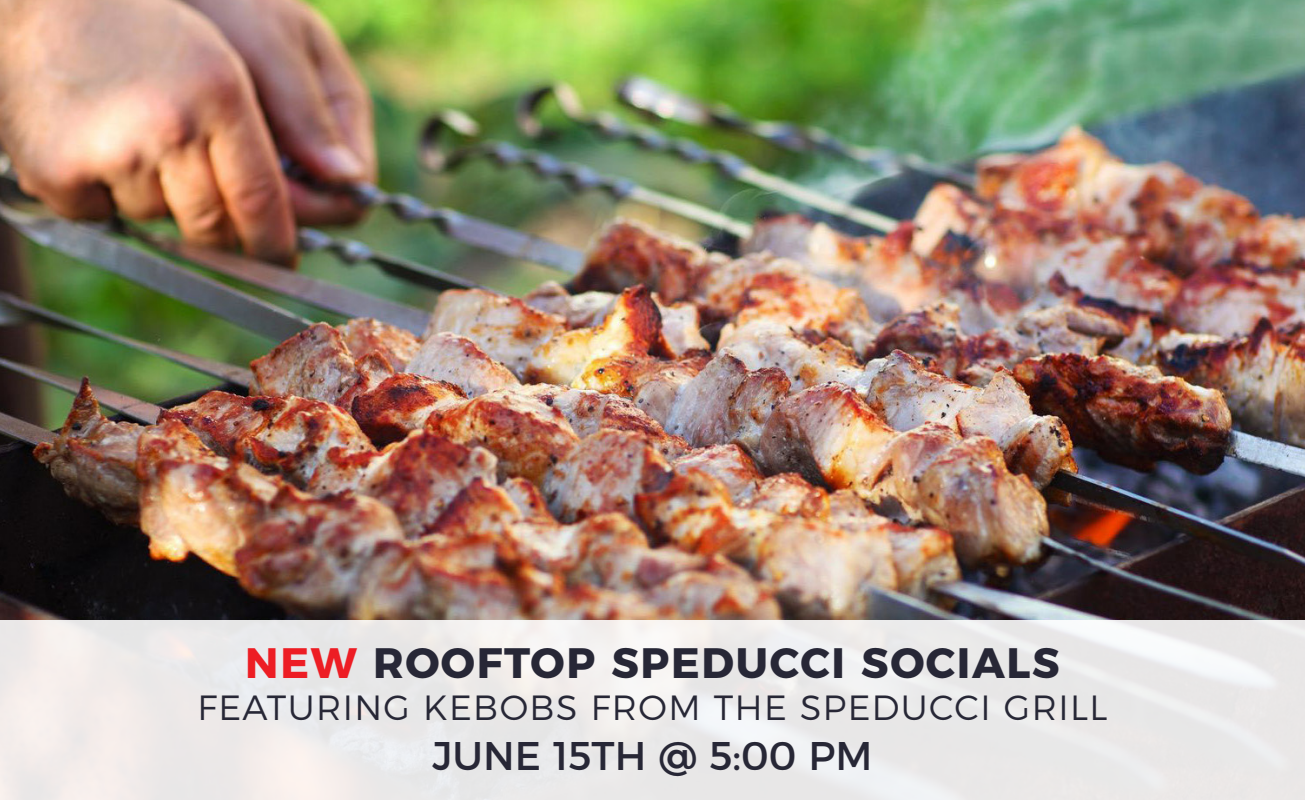
<style>
.page{position:relative;width:1305px;height:800px;background:#fff}
.page>*{position:absolute;margin:0;border:0;box-sizing:border-box;transform-origin:0 0}
.t1{font:700 42.5px "Montserrat";letter-spacing:.04em;color:#272736}
.t2{font:40px "Montserrat";color:#272736}
.t3{font:300 35px "Montserrat";letter-spacing:.04em;color:#272736}
.s1{color:#ed1d24}
</style>
<div class="page">
<img style="left:0;top:0;width:1305px;height:620px">
<div style="left:0;top:620px;width:1305px;height:180px;background:linear-gradient(to right,#efebeb,#eaeaeb)"></div>
<p class="t1" style="left:245px;top:628px;width:816px"><span class="s1">NEW</span> ROOFTOP SPEDUCCI SOCIALS</p>
<p class="t3" style="left:197px;top:680px;width:912px">FEATURING KEBOBS FROM THE SPEDUCCI GRILL</p>
<p class="t2" style="left:433px;top:724px;width:441px">JUNE 15TH @ 5:00 PM</p>
</div>
